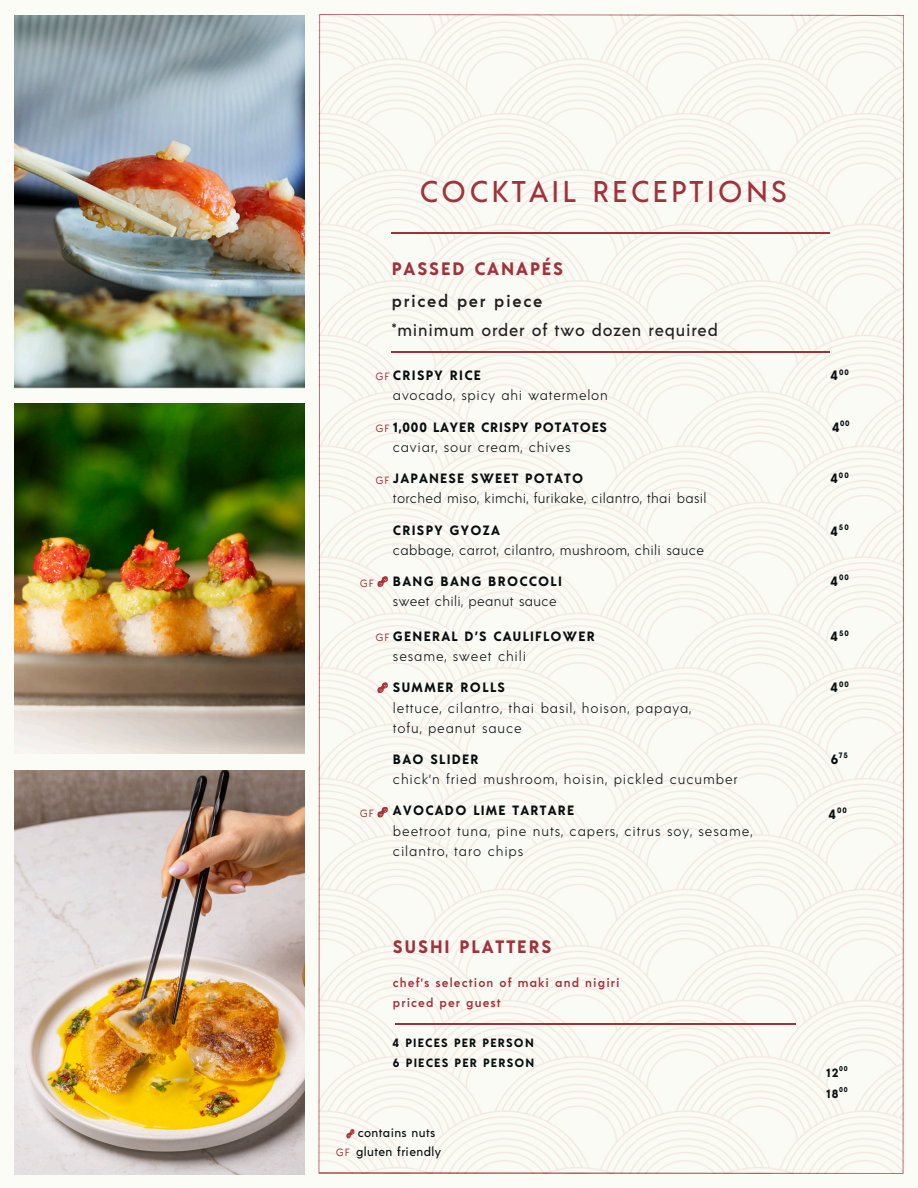
<style>
.page{position:relative;width:918px;height:1188px;background:#fbfcf5}
.page>*{position:absolute;margin:0;border:0;box-sizing:border-box;transform-origin:0 0}
.t1{font:500 30px "Acre";letter-spacing:.105em;color:#a1323b}
.t2{font:700 18px "Acre";letter-spacing:.11em;color:#a1323b}
.t3{font:500 16.5px/29.2px "Acre";letter-spacing:.05em;color:#231f20}
.t4{font:300 13.5px/20.2px "Acre";letter-spacing:.065em;color:#090f10}
.t5{font:300 13.5px/20.2px "Acre";letter-spacing:.025em;color:#090f10}
.t6{font:700 13.5px/20.2px "Acre";letter-spacing:.065em;color:#090f10}
.t7{font:700 13.5px/20.2px "Acre";letter-spacing:.095em;color:#090f10}
.t8{font:600 12px/20px "Acre";letter-spacing:.09em;color:#a1323b}
.t9{font:700 12px/20px "Acre";letter-spacing:.1em;color:#090f10}
.t10{font:500 12px "Acre";letter-spacing:.03em;color:#090f10}
.t11{font:10.5px "Acre";letter-spacing:.09em;color:#a1323b}
.t12{font:700 7.8px "Acre";letter-spacing:.135em;color:#090f10}
.t13{font:700 7.05px "Acre";color:#090f10}
.s1{font-weight:600}
.s2{font-weight:700}
.s3{font-weight:300}
</style>
<div class="page">
<img style="left:14px;top:16px;width:290px;height:388px">
<img style="left:319px;top:15px;width:584px;height:1158px">
<hr style="left:391px;top:232px;width:439px;height:1px;background:#a1323b">
<hr style="left:391px;top:351px;width:439px;height:1px;background:#a1323b">
<svg style="left:377px;top:576px;width:11px;height:11px"></svg>
<svg style="left:377px;top:682px;width:11px;height:11px"></svg>
<hr style="left:396px;top:1023px;width:400px;height:1px;background:#a1323b">
<img style="left:14px;top:770px;width:290px;height:404px">
<img style="left:14px;top:404px;width:290px;height:350px">
<svg style="left:346px;top:1129px;width:9px;height:9px"></svg>
<svg style="left:377px;top:807px;width:11px;height:10px"></svg>
<h1 class="t1" style="left:419px;top:172px;width:369px">COCKTAIL RECEPTIONS</h1>
<p class="t2" style="left:392px;top:257px;width:173px">PASSED CANAPÉS</p>
<p class="t3" style="left:392px;top:285px;width:327px"><span class="s1">priced per piece<br></span>*minimum order of two dozen required</p>
<h4 class="t12" style="left:839px;top:367px;width:11px">00</h4>
<h4 class="t4" style="left:393px;top:364px;width:216px"><span class="s2">CRISPY RICE<br></span>avocado, spicy ahi watermelon</h4>
<p class="t6" style="left:831px;top:365px;width:8px">4</p>
<p class="t6" style="left:833px;top:416px;width:8px">4</p>
<h4 class="t11" style="left:376px;top:370px;width:15px">GF</h4>
<p class="t12" style="left:840px;top:418px;width:11px">00</p>
<p class="t6" style="left:393px;top:416px;width:216px">1,000 LAYER CRISPY POTATOES <span class="s3">caviar, sour cream, chives</span></p>
<p class="t11" style="left:376px;top:422px;width:15px">GF</p>
<h2 class="t5" style="left:393px;top:468px;width:315px"><span class="s2">JAPANESE SWEET POTATO<br></span>torched miso, kimchi, furikake, cilantro, thai basil</h2>
<p class="t11" style="left:376px;top:473px;width:15px">GF</p>
<p class="t6" style="left:831px;top:468px;width:8px">4</p>
<h4 class="t12" style="left:839px;top:470px;width:11px">00</h4>
<h6 class="t11" style="left:360px;top:576px;width:15px">GF</h6>
<p class="t5" style="left:393px;top:519px;width:313px"><span class="s2">CRISPY GYOZA<br></span>cabbage, carrot, cilantro, mushroom, chili sauce</p>
<p class="t5" style="left:393px;top:571px;width:170px"><span class="s2">BANG BANG BROCCOLI </span>sweet chili, peanut sauce</p>
<p class="t12" style="left:839px;top:522px;width:11px">50</p>
<p class="t6" style="left:831px;top:521px;width:8px">4</p>
<h4 class="t6" style="left:831px;top:571px;width:8px">4</h4>
<p class="t12" style="left:839px;top:573px;width:11px">00</p>
<h4 class="t7" style="left:393px;top:625px;width:203px">GENERAL D’S CAULIFLOWER <span class="s3">sesame, sweet chili</span></h4>
<p class="t4" style="left:393px;top:677px;width:300px"><span class="s2">SUMMER ROLLS<br></span>lettuce, cilantro, thai basil, hoison, papaya, tofu, peanut sauce</p>
<h2 class="t11" style="left:376px;top:630px;width:15px">GF</h2>
<p class="t12" style="left:839px;top:628px;width:11px">50</p>
<p class="t6" style="left:831px;top:625px;width:8px">4</p>
<p class="t6" style="left:831px;top:677px;width:8px">4</p>
<p class="t12" style="left:839px;top:679px;width:11px">00</p>
<h3 class="t4" style="left:393px;top:748px;width:346px"><span class="s2">BAO SLIDER<br></span>chick’n fried mushroom, hoisin, pickled cucumber</h3>
<h4 class="t6" style="left:831px;top:748px;width:9px">6</h4>
<p class="t12" style="left:839px;top:750px;width:10px">75</p>
<h4 class="t4" style="left:393px;top:800px;width:361px"><span class="s2">AVOCADO LIME TARTARE<br></span>beetroot tuna, pine nuts, capers, citrus soy, sesame, cilantro, taro chips</h4>
<h5 class="t11" style="left:360px;top:807px;width:15px">GF</h5>
<h6 class="t6" style="left:829px;top:803px;width:8px">4</h6>
<p class="t12" style="left:837px;top:805px;width:11px">00</p>
<p class="t2" style="left:393px;top:935px;width:160px">SUSHI PLATTERS</p>
<p class="t8" style="left:393px;top:972px;width:228px">chef’s selection of maki and nigiri priced per guest</p>
<p class="t9" style="left:393px;top:1032px;width:143px">4 PIECES PER PERSON<br>6 PIECES PER PERSON</p>
<p class="t10" style="left:358px;top:1125px;width:79px">contains nuts</p>
<p class="t11" style="left:336px;top:1146px;width:15px">GF</p>
<p class="t10" style="left:356px;top:1144px;width:86px">gluten friendly</p>
<p class="t13" style="left:839px;top:1064px;width:10px">00</p>
<h4 class="t9" style="left:826px;top:1061px;width:14px;line-height:21px">12<br>18</h4>
<p class="t13" style="left:839px;top:1085px;width:10px">00</p>
</div>
